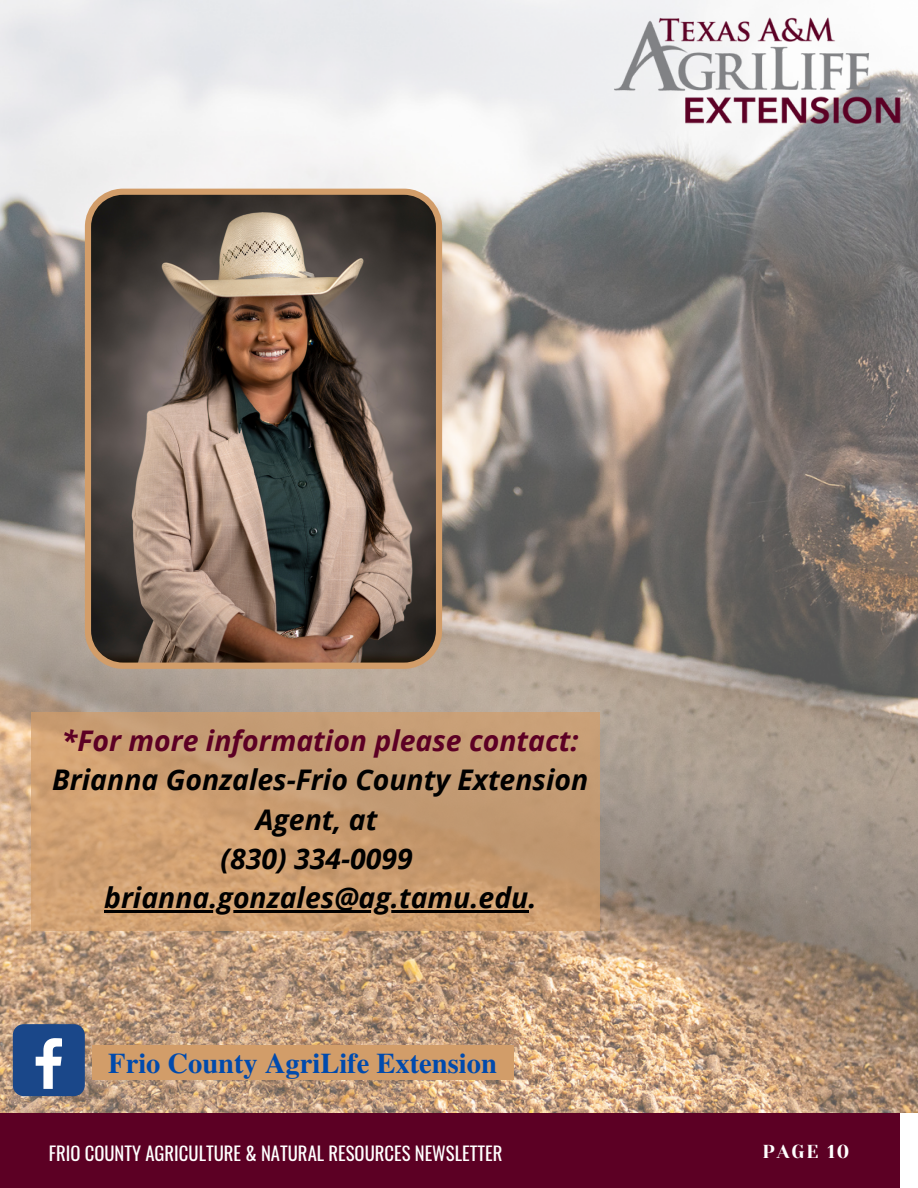
<style>
.page{position:relative;width:918px;height:1188px;background:#fff}
.page>*{position:absolute;margin:0;border:0;box-sizing:border-box;transform-origin:0 0}
.t1{font:italic 700 28.5px/39.2px "Open Sans";color:#000;text-align:center}
.t2{font:700 28.5px "Te X Gyre Termes";color:#004aad}
.t3{font:italic 700 28.35px "Open Sans";color:#5c0024}
.t4{font:18.75px "Oswald";color:#fff}
.t5{font:18.75px "Yeseva One";letter-spacing:.1em;color:#fff}
</style>
<div class="page">
<div style="left:0;top:1113px;width:900px;height:75px;background:#5c0024"></div>
<img style="left:0;top:0;width:918px;height:1113px">
<img style="left:611px;top:0;width:307px;height:145px">
<svg style="left:85px;top:189px;width:357px;height:480px;background:#776457"></svg>
<div style="left:13px;top:1024px;width:72px;height:72px;background:#1a4789;border-radius:11px"></div>
<svg style="left:36px;top:1038px;width:26px;height:51px"></svg>
<svg style="left:31px;top:712px;width:568px;height:219px;background:#ca9d72"></svg>
<div style="left:92px;top:1045px;width:421px;height:34px;background:#d29d69"></div>
<hr style="left:104px;top:910px;width:424px;height:3px;background:#000">
<p class="t3" style="left:62px;top:721px;width:518px">*For more information please contact:</p>
<p class="t1" style="left:52px;top:760px;width:538px">Brianna Gonzales-Frio County Extension<br>Agent, at<br>(830) 334-0099 brianna.gonzales@ag.tamu.edu.</p>
<p class="t2" style="left:108px;top:1041px;width:390px">Frio County AgriLife Extension</p>
<p class="t4" style="left:49px;top:1139px;width:455px">FRIO COUNTY AGRICULTURE &amp; NATURAL RESOURCES NEWSLETTER</p>
<p class="t5" style="left:762px;top:1141px;width:89px">PAGE 10</p>
</div>
